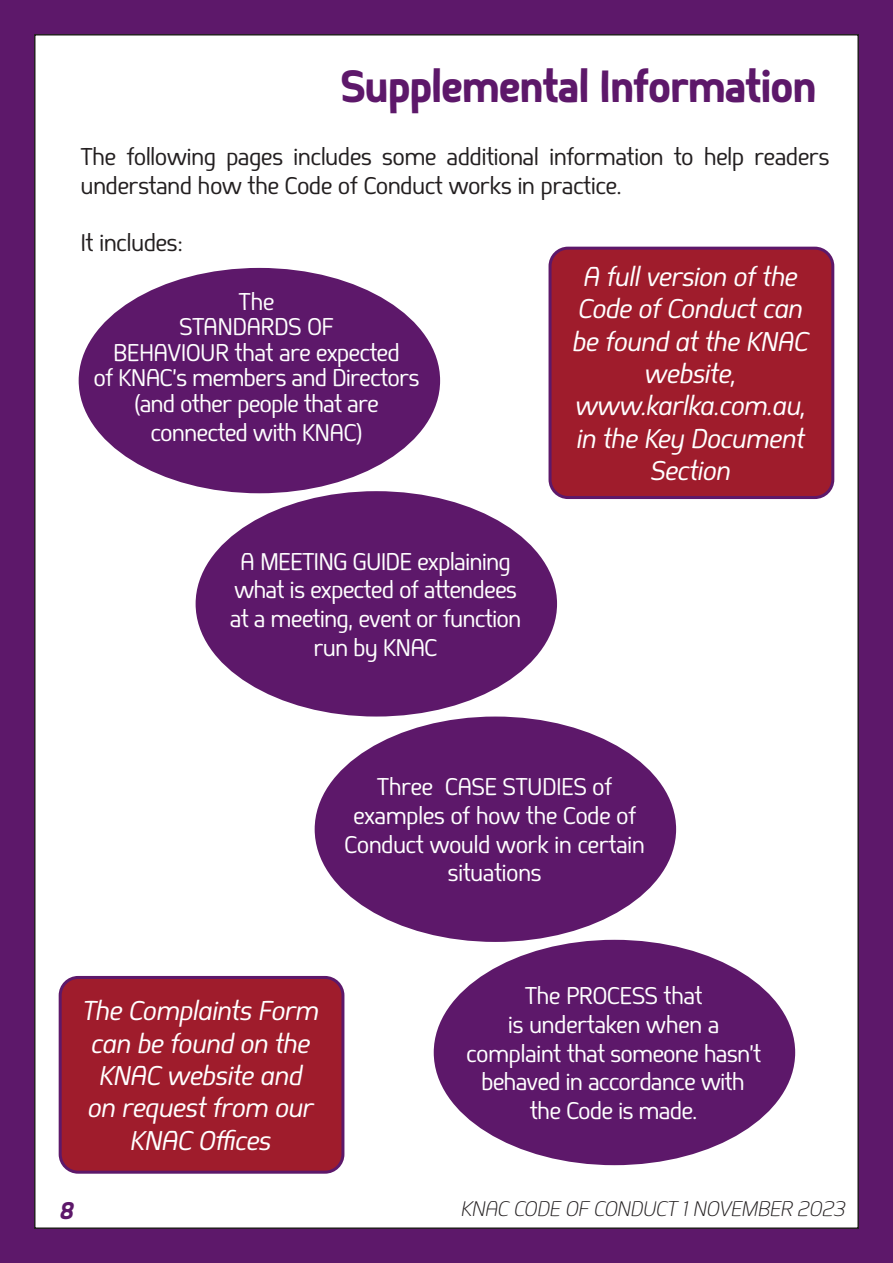
<style>
.page{position:relative;width:893px;height:1263px;background:#5d186a}
.page>*{position:absolute;margin:0;border:0;box-sizing:border-box;transform-origin:0 0}
.Image_Caption_-_Align_Right{font:800 45px "Springsteel";letter-spacing:-.01em;color:#5d186a}
.Image_Caption_-_Align_Right-2{font:italic 27px/32.4px "Springsteel";color:#fff;text-align:center}
.Image_Caption_-_Align_Right-3{font:24px/28.8px "Springsteel";letter-spacing:-.01em;color:#fff;text-align:center}
.Image_Caption_-_Align_Right-4{font:24px/28.8px "Springsteel";color:#231f20}
.t1{font:italic 800 24px "Springsteel";color:#5d186a}
.t2{font:italic 300 21px "Springsteel";color:#231f20}
</style>
<div class="page">
<div style="left:35px;top:35px;width:823px;height:1193px;background:#fff"></div>
<div style="left:60px;top:977px;width:283px;height:195px;background:#9f1c2c;border-radius:18px"></div>
<div style="left:59px;top:976px;width:285px;height:198px;border:3px solid #5d186a;border-radius:18px"></div>
<div style="left:550px;top:248px;width:283px;height:249px;background:#9f1c2c;border-radius:18px"></div>
<div style="left:548px;top:247px;width:286px;height:252px;border:3px solid #5d186a;border-radius:18px"></div>
<div style="left:434px;top:940px;width:361px;height:225px;background:#5d186a;border-radius:50%"></div>
<div style="left:315px;top:716px;width:361px;height:226px;background:#5d186a;border-radius:50%"></div>
<div style="left:196px;top:491px;width:361px;height:225px;background:#5d186a;border-radius:50%"></div>
<div style="left:79px;top:268px;width:361px;height:225px;background:#5d186a;border-radius:50%"></div>
<p class="Image_Caption_-_Align_Right" style="left:341px;top:58px;width:477px">Supplemental Information</p>
<p class="Image_Caption_-_Align_Right-4" style="left:81px;top:142px;width:750px">The following pages includes some additional information to help readers understand how the Code of Conduct works in practice.</p>
<p class="Image_Caption_-_Align_Right-4" style="left:81px;top:228px;width:104px">It includes:</p>
<p class="Image_Caption_-_Align_Right-3" style="left:239px;top:287px;width:37px">The</p>
<p class="Image_Caption_-_Align_Right-3" style="left:94px;top:314px;width:327px;line-height:25.5px">STANDARDS OF<br>BEHAVIOUR that are expected<br>of KNAC’s members and Directors (and other people that are</p>
<p class="Image_Caption_-_Align_Right-3" style="left:151px;top:418px;width:213px">connected with KNAC)</p>
<p class="Image_Caption_-_Align_Right-3" style="left:230px;top:547px;width:292px">A MEETING GUIDE explaining what is expected of attendees at a meeting, event or function run by KNAC</p>
<p class="Image_Caption_-_Align_Right-2" style="left:573px;top:260px;width:237px">A full version of the<br>Code of Conduct can be found at the KNAC website,</p>
<p class="Image_Caption_-_Align_Right-2" style="left:576px;top:390px;width:232px">www.karlka.com.au, in the Key Document<br>Section</p>
<p class="Image_Caption_-_Align_Right-3" style="left:345px;top:772px;width:302px">Three CASE STUDIES of examples of how the Code of<br>Conduct would work in certain situations</p>
<p class="Image_Caption_-_Align_Right-2" style="left:83px;top:994px;width:238px">The Complaints Form can be found on the<br>KNAC website and on request from our<br>KNAC Offices</p>
<p class="Image_Caption_-_Align_Right-3" style="left:466px;top:981px;width:296px">The PROCESS that<br>is undertaken when a complaint that someone hasn’t behaved in accordance with the Code is made.</p>
<p class="t1" style="left:60px;top:1196px;width:16px">8</p>
<p class="t2" style="left:461px;top:1196px;width:386px">KNAC CODE OF CONDUCT 1 NOVEMBER 2023</p>
</div>
